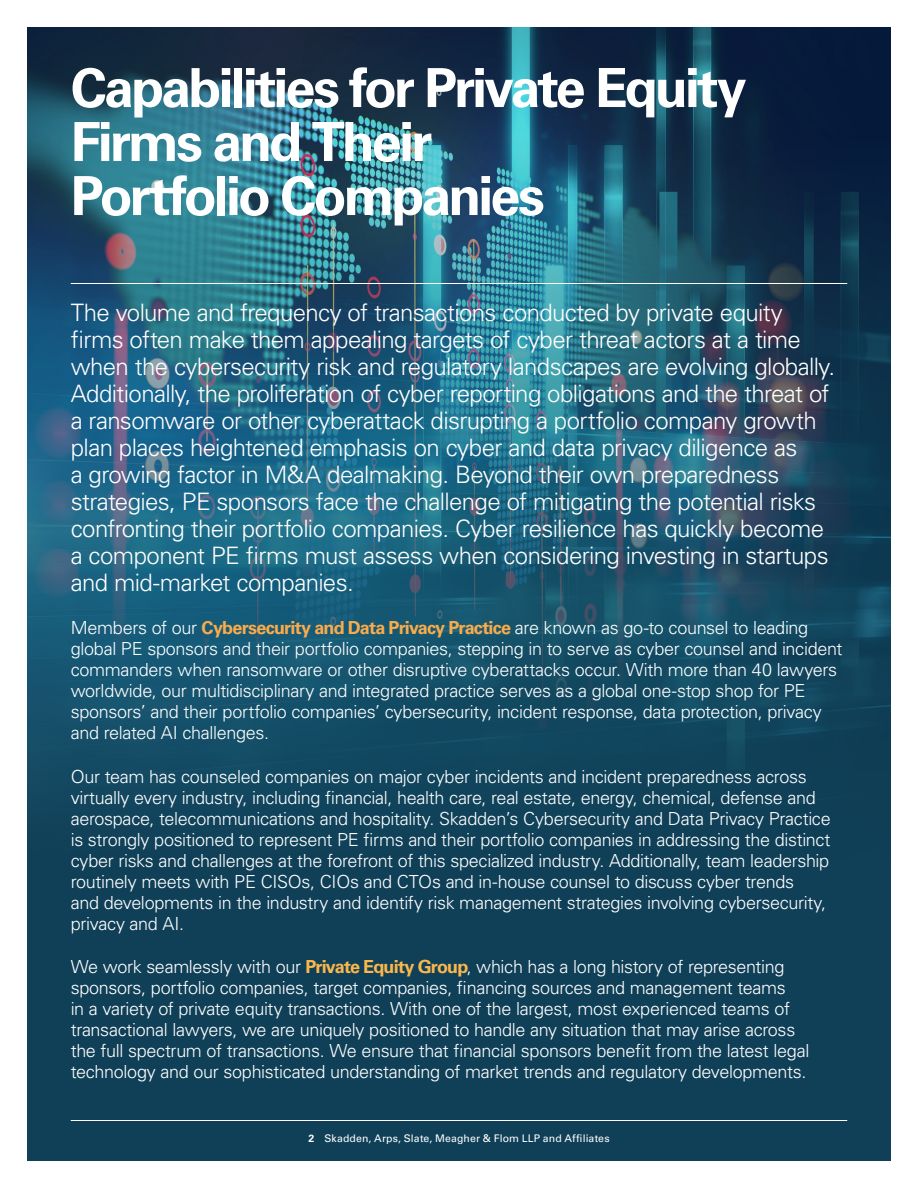
<style>
.page{position:relative;width:918px;height:1188px;background:#fff}
.page>*{position:absolute;margin:0;border:0;box-sizing:border-box;transform-origin:0 0}
.Subtitle{font:700 54px/54px "Univers LT Std";letter-spacing:-.055em;color:#fff}
.Large_Text_White{font:300 24px/27px "Univers LT Std";letter-spacing:-.025em;color:#fff}
.Large_Text_White-2{font:300 18px/21px "Univers LT Std";letter-spacing:-.02em;color:#fff}
.Folio{font:10.5px "Univers LT Std";letter-spacing:.01em;color:#fff}
.s1{font-weight:700;color:#faac4b}
.s2{font-weight:700;color:#fcb74c}
.s3{font-weight:700}
</style>
<div class="page">
<div style="left:27px;top:862px;width:864px;height:299px;background:#104057"></div>
<img style="left:27px;top:27px;width:864px;height:835px">
<hr style="left:71px;top:283px;width:776px;height:1px;background:#fff">
<hr style="left:71px;top:1120px;width:776px;height:1px;background:#fff">
<p class="Subtitle" style="left:71px;top:61px;width:677px">Capabilities for Private Equity<br>Firms and Their<br>Portfolio Companies</p>
<p class="Large_Text_White" style="left:71px;top:299px;width:766px">The volume and frequency of transactions conducted by private equity firms often make them appealing targets of cyber threat actors at a time when the cybersecurity risk and regulatory landscapes are evolving globally.<br>Additionally, the proliferation of cyber reporting obligations and the threat of a ransomware or other cyberattack disrupting a portfolio company growth plan places heightened emphasis on cyber and data privacy diligence as<br>a growing factor in M&amp;A dealmaking. Beyond their own preparedness strategies, PE sponsors face the challenge of mitigating the potential risks confronting their portfolio companies. Cyber resilience has quickly become a component PE firms must assess when considering investing in startups and mid-market companies.</p>
<p class="Large_Text_White-2" style="left:71px;top:617px;width:773px">Members of our <span class="s1">Cybersecurity and Data Privacy Practice</span> are known as go-to counsel to leading global PE sponsors and their portfolio companies, stepping in to serve as cyber counsel and incident commanders when ransomware or other disruptive cyberattacks occur. With more than 40 lawyers worldwide, our multidisciplinary and integrated practice serves as a global one-stop shop for PE sponsors’ and their portfolio companies’ cybersecurity, incident response, data protection, privacy and related AI challenges.</p>
<p class="Large_Text_White-2" style="left:71px;top:766px;width:761px">Our team has counseled companies on major cyber incidents and incident preparedness across virtually every industry, including financial, health care, real estate, energy, chemical, defense and aerospace, telecommunications and hospitality. Skadden’s Cybersecurity and Data Privacy Practice is strongly positioned to represent PE firms and their portfolio companies in addressing the distinct cyber risks and challenges at the forefront of this specialized industry. Additionally, team leadership routinely meets with PE CISOs, CIOs and CTOs and in-house counsel to discuss cyber trends<br>and developments in the industry and identify risk management strategies involving cybersecurity, privacy and AI.</p>
<p class="Large_Text_White-2" style="left:71px;top:956px;width:740px">We work seamlessly with our <span class="s2">Private Equity Group</span>, which has a long history of representing sponsors, portfolio companies, target companies, financing sources and management teams<br>in a variety of private equity transactions. With one of the largest, most experienced teams of transactional lawyers, we are uniquely positioned to handle any situation that may arise across the full spectrum of transactions. We ensure that financial sponsors benefit from the latest legal technology and our sophisticated understanding of market trends and regulatory developments.</p>
<p class="Folio" style="left:308px;top:1132px;width:303px"><span class="s3">2</span> Skadden, Arps, Slate, Meagher &amp; Flom LLP and Affiliates</p>
</div>
